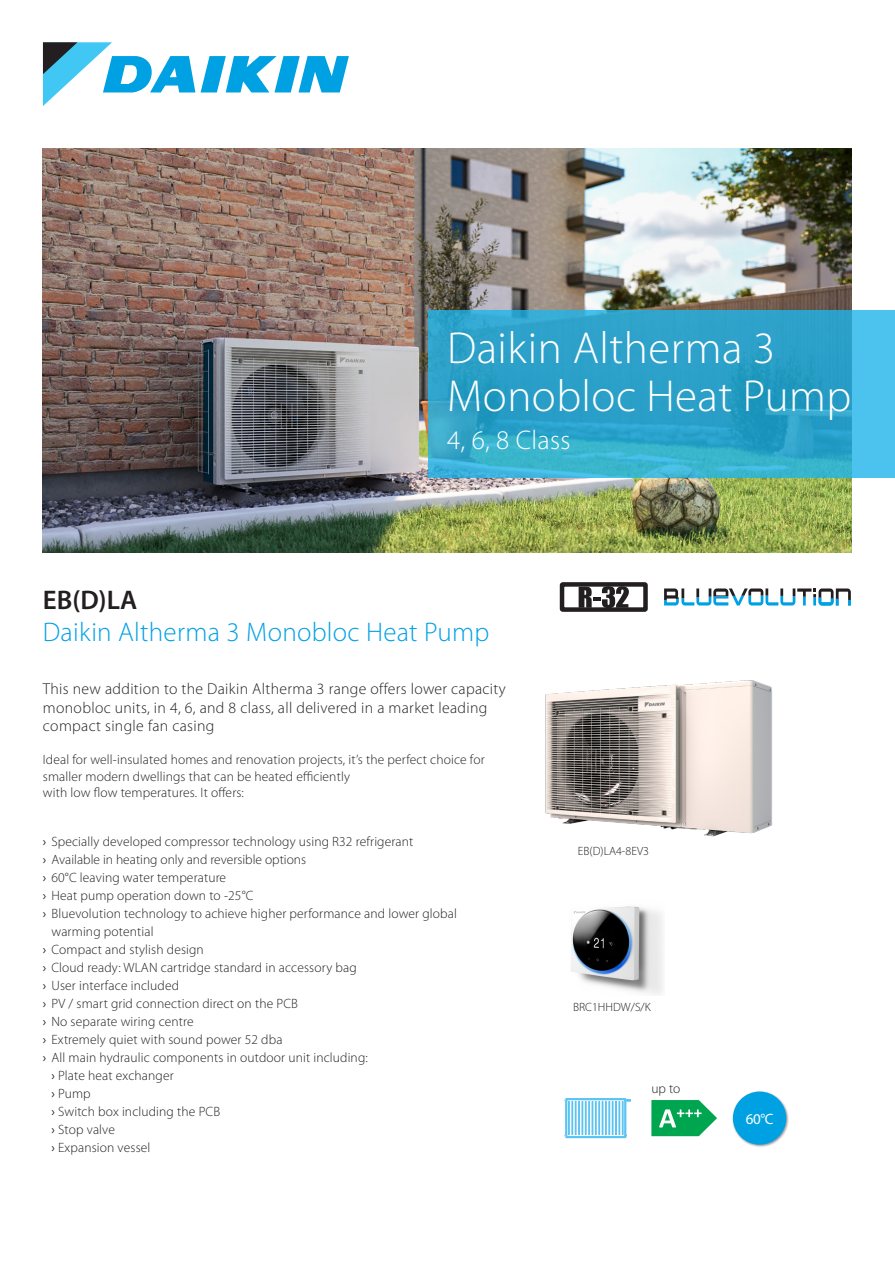
<style>
.page{position:relative;width:895px;height:1264px;background:#fff}
.page>*{position:absolute;margin:0;border:0;box-sizing:border-box;transform-origin:0 0}
._40pt_Heading{font:300 45px "Myriad Pro";letter-spacing:.01em;color:#fff}
._18pt_Headline{font:300 27px "Myriad Pro";letter-spacing:.01em;color:#00a1e3}
._40pt_Heading-2{font:300 27px "Myriad Pro";letter-spacing:.01em;color:#fff}
._18pt_product_series{font:600 27px "Myriad Pro";color:#231f20}
._9pt_copy_text{font:300 15.75px/18.8px "Myriad Pro";letter-spacing:.02em;color:#231f20}
.Subheadlines{font:15px "Myriad Pro";color:#fff}
._9pt_copy_text-2{font:300 13.5px/16.5px "Myriad Pro";letter-spacing:.01em;color:#231f20}
.list{font:300 13.5px "Myriad Pro";letter-spacing:.01em;color:#231f20}
.t1{font:300 12px "Myriad Pro";color:#231f20}
.s1{font-weight:400}
</style>
<div class="page">
<svg style="left:43px;top:42px;width:306px;height:64px"></svg>
<img style="left:43px;top:149px;width:808px;height:404px">
<svg style="left:428px;top:310px;width:466px;height:168px;background:#30a6cd"></svg>
<svg style="left:651px;top:1100px;width:66px;height:36px"></svg>
<div style="left:559px;top:582px;width:88px;height:30px;border:4px solid #231f20"></div>
<svg style="left:578px;top:586px;width:50px;height:22px"></svg>
<img style="left:545px;top:680px;width:227px;height:157px">
<img style="left:571px;top:906px;width:92px;height:88px">
<svg style="left:565px;top:1098px;width:61px;height:40px"></svg>
<div style="left:568px;top:1101px;width:1px;height:34px;border:1px solid #5cc4f2"></div>
<div style="left:571px;top:1101px;width:2px;height:34px;border:1px solid #5cc4f2"></div>
<div style="left:574px;top:1101px;width:2px;height:34px;border:1px solid #5cc4f2"></div>
<div style="left:578px;top:1101px;width:1px;height:34px;border:1px solid #5cc4f2"></div>
<div style="left:581px;top:1101px;width:2px;height:34px;border:1px solid #5cc4f2"></div>
<div style="left:585px;top:1101px;width:1px;height:34px;border:1px solid #5cc4f2"></div>
<div style="left:588px;top:1101px;width:1px;height:34px;border:1px solid #5cc4f2"></div>
<div style="left:591px;top:1101px;width:2px;height:34px;border:1px solid #5cc4f2"></div>
<div style="left:595px;top:1101px;width:1px;height:34px;border:1px solid #5cc4f2"></div>
<div style="left:598px;top:1101px;width:2px;height:34px;border:1px solid #5cc4f2"></div>
<div style="left:601px;top:1101px;width:2px;height:34px;border:1px solid #5cc4f2"></div>
<div style="left:605px;top:1101px;width:1px;height:34px;border:1px solid #5cc4f2"></div>
<div style="left:608px;top:1101px;width:2px;height:34px;border:1px solid #5cc4f2"></div>
<div style="left:611px;top:1101px;width:2px;height:34px;border:1px solid #5cc4f2"></div>
<div style="left:615px;top:1101px;width:1px;height:34px;border:1px solid #5cc4f2"></div>
<div style="left:618px;top:1101px;width:2px;height:34px;border:1px solid #5cc4f2"></div>
<div style="left:621px;top:1101px;width:2px;height:34px;border:1px solid #5cc4f2"></div>
<div style="left:732px;top:1090px;width:57px;height:57px;background:#231f20;opacity:.45"></div>
<div style="left:732px;top:1091px;width:54px;height:53px;background:#00a1e3;border-radius:50%"></div>
<svg style="left:664px;top:588px;width:186px;height:17px"></svg>
<p class="_40pt_Heading" style="left:447px;top:321px;width:329px">Daikin Altherma 3</p>
<p class="_40pt_Heading" style="left:447px;top:369px;width:406px">Monobloc Heat Pump</p>
<p class="_40pt_Heading-2" style="left:447px;top:423px;width:125px">4, 6, 8 Class</p>
<p class="_18pt_product_series" style="left:43px;top:582px;width:96px">EB(D)LA</p>
<p class="_18pt_Headline" style="left:43px;top:615px;width:448px">Daikin Altherma 3 Monobloc Heat Pump</p>
<p class="_9pt_copy_text" style="left:43px;top:679px;width:464px">This new addition to the Daikin Altherma 3 range offers lower capacity monobloc units, in 4, 6, and 8 class, all delivered in a market leading compact single fan casing</p>
<p class="_9pt_copy_text-2" style="left:43px;top:751px;width:443px">Ideal for well-insulated homes and renovation projects, it’s the perfect choice for smaller modern dwellings that can be heated efficiently</p>
<p class="_9pt_copy_text-2" style="left:43px;top:784px;width:202px">with low flow temperatures. It offers:</p>
<p class="_9pt_copy_text-2" style="left:43px;top:833px;width:372px"><span class="s1">›</span> Specially developed compressor technology using R32 refrigerant</p>
<p class="_9pt_copy_text-2" style="left:43px;top:851px;width:265px"><span class="s1">›</span> Available in heating only and reversible options</p>
<p class="_9pt_copy_text-2" style="left:43px;top:869px;width:185px"><span class="s1">›</span> 60°C leaving water temperature</p>
<p class="_9pt_copy_text-2" style="left:43px;top:887px;width:212px"><span class="s1">›</span> Heat pump operation down to -25°C</p>
<p class="_9pt_copy_text-2" style="left:51px;top:904px;width:407px;line-height:18px;text-indent:-9px"><span class="s1">›</span> Bluevolution technology to achieve higher performance and lower global warming potential</p>
<p class="_9pt_copy_text-2" style="left:43px;top:941px;width:162px"><span class="s1">›</span> Compact and stylish design</p>
<p class="_9pt_copy_text-2" style="left:43px;top:959px;width:315px"><span class="s1">›</span> Cloud ready: WLAN cartridge standard in accessory bag</p>
<p class="_9pt_copy_text-2" style="left:43px;top:977px;width:138px"><span class="s1">›</span> User interface included</p>
<p class="_9pt_copy_text-2" style="left:43px;top:995px;width:257px"><span class="s1">›</span> PV / smart grid connection direct on the PCB</p>
<p class="_9pt_copy_text-2" style="left:43px;top:1013px;width:152px"><span class="s1">›</span> No separate wiring centre</p>
<p class="_9pt_copy_text-2" style="left:43px;top:1031px;width:241px"><span class="s1">›</span> Extremely quiet with sound power 52 dba</p>
<p class="_9pt_copy_text-2" style="left:43px;top:1049px;width:326px"><span class="s1">›</span> All main hydraulic components in outdoor unit including:</p>
<p class="list" style="left:51px;top:1067px;width:124px"><span class="s1">›</span> Plate heat exchanger</p>
<p class="list" style="left:51px;top:1085px;width:41px"><span class="s1">›</span> Pump</p>
<p class="list" style="left:51px;top:1103px;width:170px"><span class="s1">›</span> Switch box including the PCB</p>
<p class="list" style="left:51px;top:1121px;width:65px"><span class="s1">›</span> Stop valve</p>
<p class="list" style="left:51px;top:1139px;width:100px"><span class="s1">›</span> Expansion vessel</p>
<p class="t1" style="left:577px;top:843px;width:73px">EB(D)LA4-8EV3</p>
<p class="t1" style="left:573px;top:1000px;width:79px">BRC1HHDW/S/K</p>
<p class="_9pt_copy_text-2" style="left:651px;top:1080px;width:30px">up to</p>
<p class="Subheadlines" style="left:745px;top:1109px;width:29px">60°C</p>
</div>
